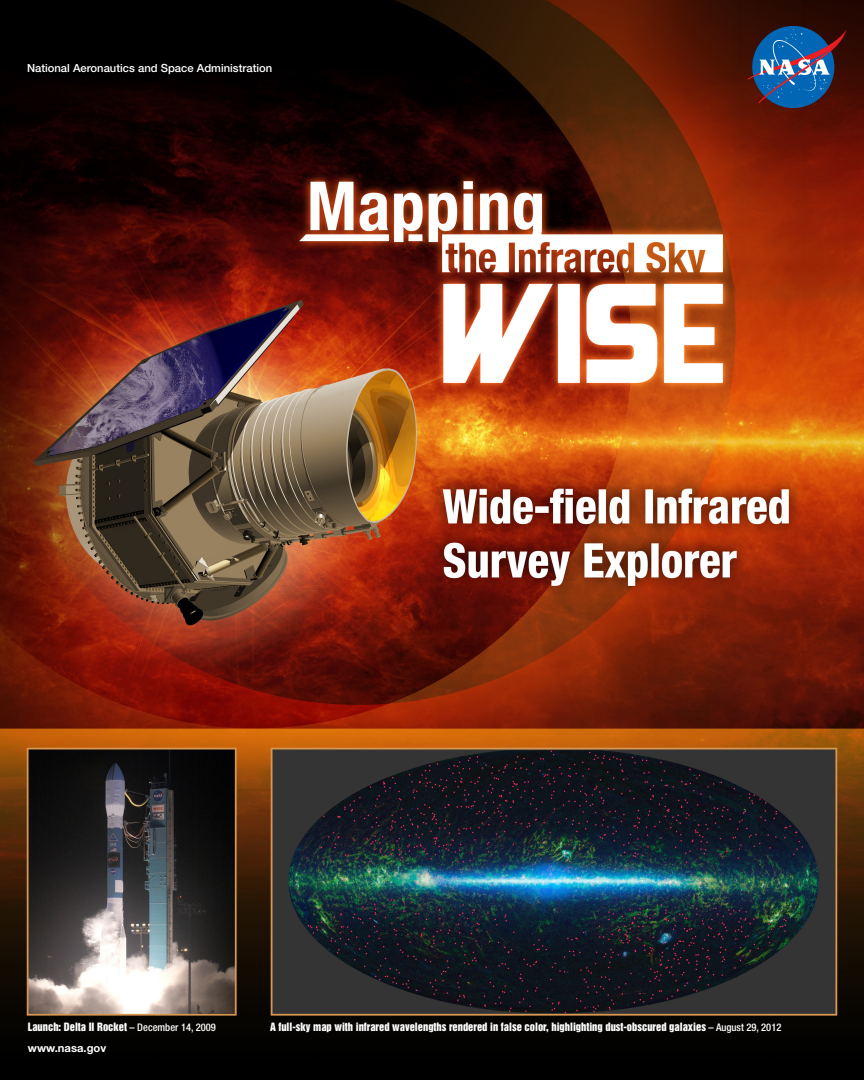
<style>
.page{position:relative;width:864px;height:1080px;background:#fff}
.page>*{position:absolute;margin:0;border:0;box-sizing:border-box;transform-origin:0 0}
.t1{font:500 11.25px "Helvetica Neue LT Std";color:#fff}
.t2{font:700 11.25px "Helvetica Neue LT Std";color:#fff}
.t3{font:10.5px "Helvetica Inserat";color:#fff}
.s1{font-family:"Helvetica Neue LT Std";font-weight:500;font-stretch:condensed}
</style>
<div class="page">
<img style="left:0;top:0;width:864px;height:1080px">
<div style="left:752px;top:26px;width:82px;height:82px;background:#0166b3;border-radius:50%"></div>
<svg style="left:747px;top:29px;width:100px;height:75px"></svg>
<p class="t1" style="left:27px;top:62px;width:247px">National Aeronautics and Space Administration</p>
<p class="t3" style="left:28px;top:1021px;width:190px">Launch: Delta II Rocket <span class="s1">– December 14, 2009</span></p>
<p class="t3" style="left:270px;top:1021px;width:513px">A full-sky map with infrared wavelengths rendered in false color, highlighting dust-obscured galaxies <span class="s1">– August 29, 2012</span></p>
<p class="t2" style="left:28px;top:1041px;width:80px">www.nasa.gov</p>
</div>
